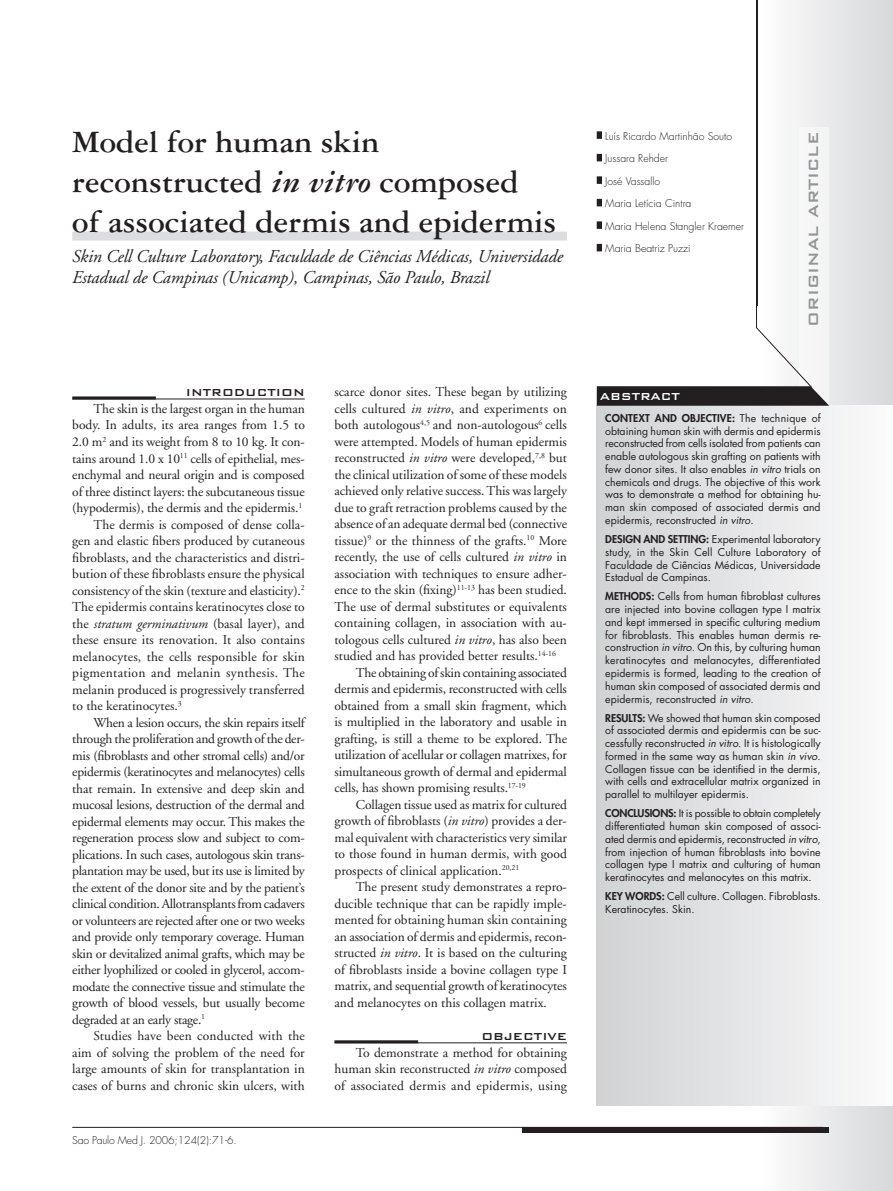
<style>
.page{position:relative;width:893px;height:1191px;background:#fff}
.page>*{position:absolute;margin:0;border:0;box-sizing:border-box;transform-origin:0 0}
._01_Ttl_-_Titulo{font:700 33px/39.6px "Garamond Three";color:#231f20}
._01_Ttl_-_Local{font:italic 18px/21.6px "Adobe Garamond";letter-spacing:-.01em;color:#231f20}
._01_Ttl_-_Vinheta{font:500 18px "Bank Gothic BT";color:#939598}
._02_Txt_-_Texto{font:13.5px/16.5px "Adobe Garamond";color:#231f20;text-align:justify}
._01_Ttl_-_Entre_1{font:500 13.5px "Bank Gothic BT";color:#231f20}
._01_Ttl_-_Entre_1-2{font:500 13.5px "Bank Gothic BT";color:#fff}
._02_Txt_-_Abstract{font:10.5px/12.8px "Futura";color:#231f20;text-align:justify}
._06_Autor_-_Nome{font:300 10.5px "Futura";color:#231f20}
._06_Autor_-_Nome-2{font:300 10.5px "Futura";letter-spacing:-.02em;color:#231f20}
.s1{font-style:italic}
.s2{font-weight:800}
</style>
<div class="page">
<div style="left:758px;top:0;width:135px;height:1191px;background:linear-gradient(to right,#f9f9f9,#d7d9db)"></div>
<div style="left:597px;top:405px;width:296px;height:701px;background:linear-gradient(to right,#d1d2d4,#fafbfb)"></div>
<hr style="left:756px;top:0;width:2px;height:306px;background:#231f20">
<hr style="left:72px;top:1127px;width:751px;height:1px;background:#231f20">
<div style="left:523px;top:1127px;width:306px;height:5px;background:#231f20"></div>
<div style="left:72px;top:232px;width:495px;height:9px;background:#dcdddf"></div>
<svg style="left:597px;top:38px;width:232px;height:368px"></svg>
<hr style="left:72px;top:396px;width:84px;height:3px;background:#231f20">
<hr style="left:72px;top:398px;width:233px;height:1px;background:#231f20">
<hr style="left:334px;top:1040px;width:84px;height:3px;background:#231f20">
<hr style="left:334px;top:1042px;width:233px;height:1px;background:#231f20">
<p class="_01_Ttl_-_Titulo" style="left:72px;top:123px;width:485px">Model for human skin reconstructed <span class="s1">in vitro</span> composed<br>of associated dermis and epidermis</p>
<p class="_01_Ttl_-_Local" style="left:72px;top:246px;width:492px">Skin Cell Culture Laboratory, Faculdade de Ciências Médicas, Universidade<br>Estadual de Campinas (Unicamp), Campinas, São Paulo, Brazil</p>
<p class="_01_Ttl_-_Entre_1" style="left:186px;top:385px;width:120px">INTRODUCTION</p>
<p class="_02_Txt_-_Texto" style="left:72px;top:401px;width:234px;text-indent:21px">The skin is the largest organ in the human body. In adults, its area ranges from 1.5 to 2.0 m<sup>2</sup> and its weight from 8 to 10 kg. It con&shy;tains around 1.0 x 10<sup>11</sup> cells of epithelial, mes&shy;enchymal and neural origin and is composed of three distinct layers: the subcutaneous tissue (hypodermis), the dermis and the epidermis.<sup>1</sup></p>
<p class="_02_Txt_-_Texto" style="left:72px;top:516px;width:234px;text-indent:21px">The dermis is composed of dense colla&shy;gen and elastic fibers produced by cutaneous fibroblasts, and the characteristics and distri&shy;bution of these fibroblasts ensure the physical consistency of the skin (texture and elasticity).<sup>2<br></sup>The epidermis contains keratinocytes close to the <span class="s1">stratum germinativum</span> (basal layer), and these ensure its renovation. It also contains melanocytes, the cells responsible for skin pigmentation and melanin synthesis. The melanin produced is progressively transferred to the keratinocytes.<sup>3</sup></p>
<p class="_02_Txt_-_Texto" style="left:72px;top:714px;width:234px;text-indent:21px">When a lesion occurs, the skin repairs itself through the proliferation and growth of the der&shy;mis (fibroblasts and other stromal cells) and/or epidermis (keratinocytes and melanocytes) cells that remain. In extensive and deep skin and mucosal lesions, destruction of the dermal and epidermal elements may occur. This makes the regeneration process slow and subject to com&shy;plications. In such cases, autologous skin trans&shy;plantation may be used, but its use is limited by the extent of the donor site and by the patient’s clinical condition. Allotransplants from cadavers or volunteers are rejected after one or two weeks and provide only temporary coverage. Human skin or devitalized animal grafts, which may be either lyophilized or cooled in glycerol, accom&shy;modate the connective tissue and stimulate the growth of blood vessels, but usually become degraded at an early stage.<sup>1</sup></p>
<p class="_02_Txt_-_Texto" style="left:72px;top:1028px;width:234px;text-indent:21px">Studies have been conducted with the aim of solving the problem of the need for large amounts of skin for transplantation in cases of burns and chronic skin ulcers, with</p>
<p class="_06_Autor_-_Nome-2" style="left:72px;top:1133px;width:166px">Sao Paulo Med J. 2006;124(2):71-6.</p>
<p class="_02_Txt_-_Texto" style="left:334px;top:384px;width:234px">scarce donor sites. These began by utilizing cells cultured <span class="s1">in vitro</span>, and experiments on both autologous<sup>4,5</sup> and non-autologous<sup>6</sup> cells were attempted. Models of human epidermis reconstructed <span class="s1">in vitro</span> were developed,<sup>7,8</sup> but the clinical utilization of some of these models achieved only relative success. This was largely due to graft retraction problems caused by the absence of an adequate dermal bed (connective tissue)<sup>9</sup> or the thinness of the grafts.<sup>10</sup> More recently, the use of cells cultured <span class="s1">in vitro</span> in association with techniques to ensure adher&shy;ence to the skin (fixing)<sup>11-13</sup> has been studied.<br>The use of dermal substitutes or equivalents containing collagen, in association with au&shy;tologous cells cultured <span class="s1">in vitro</span>, has also been studied and has provided better results.<sup>14-16</sup></p>
<p class="_02_Txt_-_Texto" style="left:334px;top:664px;width:234px;text-indent:21px">The obtaining of skin containing associated dermis and epidermis, reconstructed with cells obtained from a small skin fragment, which is multiplied in the laboratory and usable in grafting, is still a theme to be explored. The utilization of acellular or collagen matrixes, for simultaneous growth of dermal and epidermal cells, has shown promising results.<sup>17-19</sup></p>
<p class="_02_Txt_-_Texto" style="left:334px;top:796px;width:234px;text-indent:21px">Collagen tissue used as matrix for cultured growth of fibroblasts (<span class="s1">in vitro</span>) provides a der&shy;mal equivalent with characteristics very similar to those found in human dermis, with good prospects of clinical application.<sup>20,21</sup></p>
<p class="_02_Txt_-_Texto" style="left:334px;top:879px;width:234px;text-indent:21px">The present study demonstrates a repro&shy;ducible technique that can be rapidly imple&shy;mented for obtaining human skin containing an association of dermis and epidermis, recon&shy;structed <span class="s1">in vitro</span>. It is based on the culturing of fibroblasts inside a bovine collagen type I matrix, and sequential growth of keratinocytes and melanocytes on this collagen matrix.</p>
<p class="_01_Ttl_-_Entre_1" style="left:481px;top:1029px;width:87px">OBJECTIVE</p>
<p class="_02_Txt_-_Texto" style="left:334px;top:1044px;width:234px;text-indent:21px">To demonstrate a method for obtaining human skin reconstructed <span class="s1">in vitro</span> composed of associated dermis and epidermis, using</p>
<p class="_06_Autor_-_Nome" style="left:605px;top:130px;width:128px">Luís Ricardo Martinhão Souto</p>
<p class="_06_Autor_-_Nome" style="left:605px;top:152px;width:64px">Jussara Rehder</p>
<p class="_06_Autor_-_Nome" style="left:605px;top:175px;width:57px">José Vassallo</p>
<p class="_06_Autor_-_Nome" style="left:605px;top:197px;width:88px">Maria Letícia Cintra</p>
<p class="_06_Autor_-_Nome" style="left:605px;top:220px;width:140px">Maria Helena Stangler Kraemer</p>
<p class="_06_Autor_-_Nome" style="left:605px;top:242px;width:87px">Maria Beatriz Puzzi</p>
<p class="_01_Ttl_-_Entre_1-2" style="left:600px;top:389px;width:82px">ABSTRACT</p>
<p class="_01_Ttl_-_Vinheta" style="left:804px;top:326px;width:196px;rotate:-90deg">ORIGINAL ARTICLE</p>
<p class="_02_Txt_-_Abstract" style="left:605px;top:412px;width:217px"><span class="s2">CONTEXT AND OBJECTIVE:</span> The technique of obtaining human skin with dermis and epidermis reconstructed from cells isolated from patients can enable autologous skin grafting on patients with few donor sites. It also enables <span class="s1">in vitro</span> trials on chemicals and drugs. The objective of this work was to demonstrate a method for obtaining hu&shy;man skin composed of associated dermis and epidermis, reconstructed <span class="s1">in vitro</span>.</p>
<p class="_02_Txt_-_Abstract" style="left:605px;top:533px;width:217px"><span class="s2">DESIGN AND SETTING:</span> Experimental laboratory study, in the Skin Cell Culture Laboratory of Faculdade de Ciências Médicas, Universidade Estadual de Campinas.</p>
<p class="_02_Txt_-_Abstract" style="left:605px;top:590px;width:217px"><span class="s2">METHODS:</span> Cells from human fibroblast cultures are injected into bovine collagen type I matrix and kept immersed in specific culturing medium for fibroblasts. This enables human dermis re&shy;construction <span class="s1">in vitro</span>. On this, by culturing human keratinocytes and melanocytes, differentiated epidermis is formed, leading to the creation of human skin composed of associated dermis and epidermis, reconstructed <span class="s1">in vitro</span>.</p>
<p class="_02_Txt_-_Abstract" style="left:605px;top:711px;width:217px"><span class="s2">RESULTS:</span> We showed that human skin composed of associated dermis and epidermis can be suc&shy;cessfully reconstructed <span class="s1">in vitro</span>. It is histologically formed in the same way as human skin <span class="s1">in vivo</span>.<br>Collagen tissue can be identified in the dermis, with cells and extracellular matrix organized in parallel to multilayer epidermis.</p>
<p class="_02_Txt_-_Abstract" style="left:605px;top:807px;width:217px"><span class="s2">CONCLUSIONS:</span> It is possible to obtain completely differentiated human skin composed of associ&shy;ated dermis and epidermis, reconstructed <span class="s1">in vitro</span>, from injection of human fibroblasts into bovine collagen type I matrix and culturing of human keratinocytes and melanocytes on this matrix.</p>
<p class="_02_Txt_-_Abstract" style="left:605px;top:890px;width:217px"><span class="s2">KEY WORDS:</span> Cell culture. Collagen. Fibroblasts.<br>Keratinocytes. Skin.</p>
</div>
